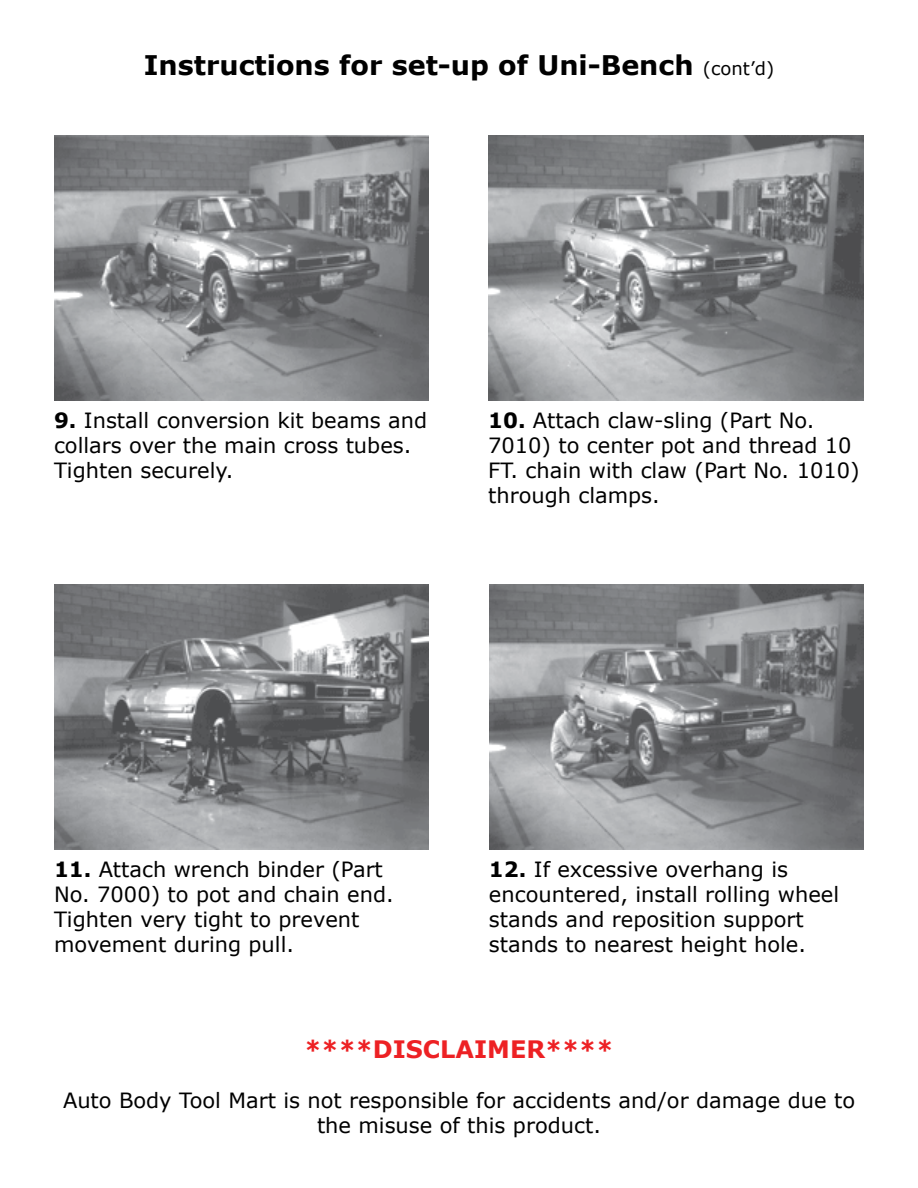
<style>
.page{position:relative;width:918px;height:1188px;background:#fff}
.page>*{position:absolute;margin:0;border:0;box-sizing:border-box;transform-origin:0 0}
.t1{font:700 27px "Verdana";color:#000}
.t2{font:700 24px "Verdana";color:#ed2124}
.t3{font:21px/25.2px "Verdana";color:#000}
.s1{font-weight:400;font-size:18px}
.s2{font-weight:700}
</style>
<div class="page">
<img style="left:54px;top:135px;width:375px;height:265px">
<img style="left:488px;top:135px;width:375px;height:265px">
<img style="left:54px;top:584px;width:375px;height:266px">
<img style="left:489px;top:584px;width:375px;height:266px">
<p class="t1" style="left:144px;top:46px;width:632px">Instructions for set-up of Uni-Bench <span class="s1">(cont’d)</span></p>
<p class="t3" style="left:54px;top:407px;width:375px"><span class="s2">9.</span> Install conversion kit beams and collars over the main cross tubes.<br>Tighten securely.</p>
<p class="t3" style="left:488px;top:407px;width:373px"><span class="s2">10.</span> Attach claw-sling (Part No.<br>7010) to center pot and thread 10<br>FT. chain with claw (Part No. 1010) through clamps.</p>
<p class="t3" style="left:54px;top:856px;width:341px"><span class="s2">11.</span> Attach wrench binder (Part<br>No. 7000) to pot and chain end.<br>Tighten very tight to prevent movement during pull.</p>
<p class="t3" style="left:489px;top:856px;width:352px"><span class="s2">12.</span> If excessive overhang is encountered, install rolling wheel stands and reposition support stands to nearest height hole.</p>
<p class="t2" style="left:305px;top:1032px;width:310px">****DISCLAIMER****</p>
<p class="t3" style="left:63px;top:1088px;width:793px;text-align:center">Auto Body Tool Mart is not responsible for accidents and/or damage due to the misuse of this product.</p>
</div>
